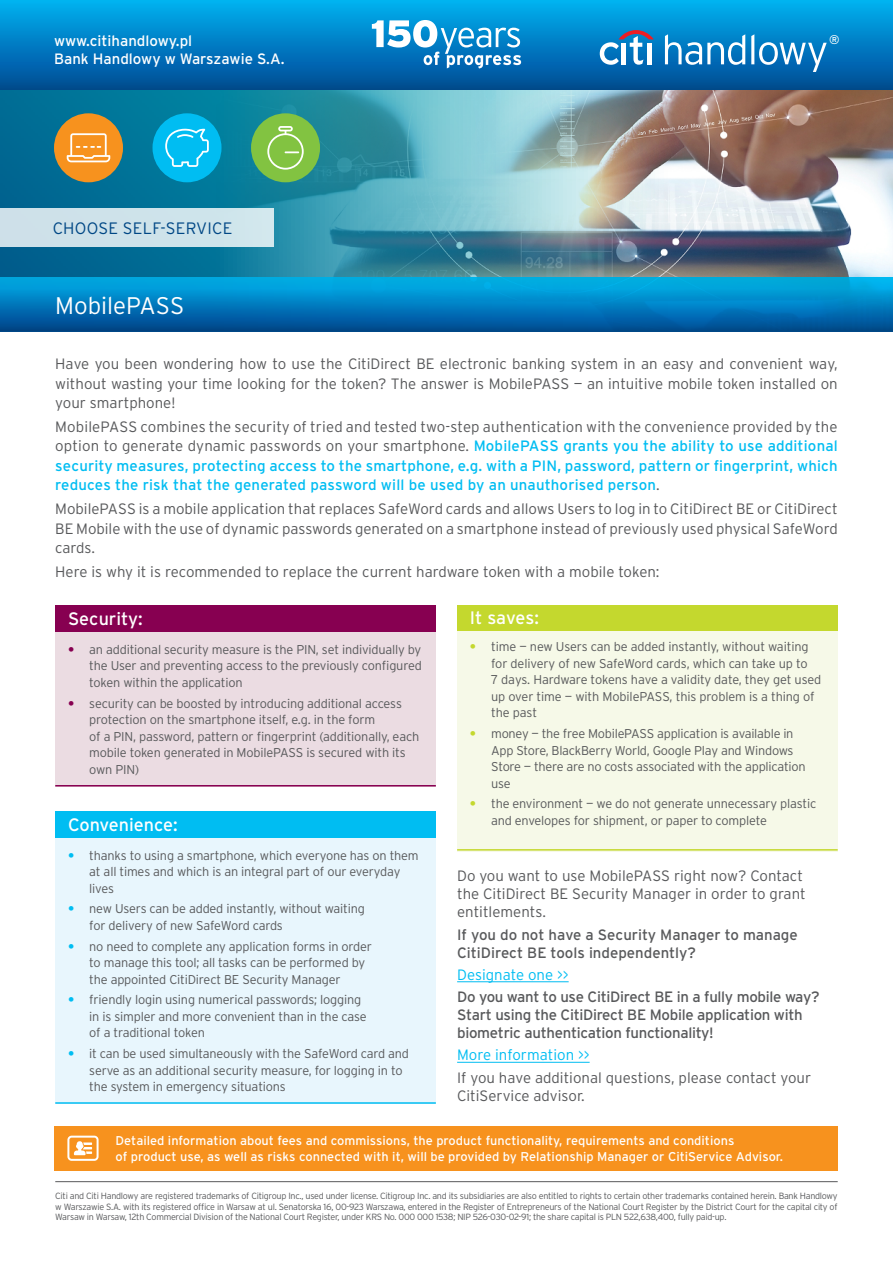
<style>
.page{position:relative;width:893px;height:1263px;background:#fff}
.page>*{position:absolute;margin:0;border:0;box-sizing:border-box;transform-origin:0 0}
.t1{font:300 24px "Interstate Pl";color:#fff}
.t2{font:18px "Interstate Pl";color:#fff}
.t3{font:300 16.5px "Interstate Pl";letter-spacing:.015em;color:#004785}
.main_txt{font:300 15px/19.5px "Interstate Pl";color:#58595b;text-align:justify}
.t4{font:15px/19.5px "Interstate Pl";letter-spacing:.01em;color:#00bdf2;text-align:justify}
.main_txt-2{font:15px/18px "Interstate Pl";letter-spacing:-.02em;color:#58595b}
.main_txt-3{font:15px/18px "Interstate Pl";color:#58595b}
.t5{font:15px/18px "Interstate Pl";color:#fff}
.main_txt-4{font:300 15px "Interstate Pl";color:#00bdf2}
.t6{font:300 12.75px/16.5px "Interstate Pl";letter-spacing:-.015em;color:#58595b}
.t7{font:12.75px/15.3px "Interstate Pl";color:#fff}
.t8{font:12.6px "Interstate Pl";color:#fff}
.t9{font:300 9px/10.8px "Interstate Pl";letter-spacing:-.03em;color:#58595b;text-align:justify}
.s1{font-weight:300;color:#58595b}
.s2{font-weight:700;color:#870051}
.s3{font-weight:700;color:#00bdf2}
.s4{font-weight:700;color:#c4d82e}
</style>
<div class="page">
<img style="left:0;top:90px;width:172px;height:188px">
<img style="left:172px;top:90px;width:721px;height:188px">
<div style="left:0;top:208px;width:274px;height:39px;background:#cee2ea"></div>
<div style="left:0;top:0;width:893px;height:90px;background:linear-gradient(to bottom,#00b1f2,#004a93)"></div>
<svg style="left:665px;top:34px;width:80px;height:31px"></svg>
<svg style="left:751px;top:34px;width:76px;height:38px;background:#3790ca"></svg>
<svg style="left:600px;top:30px;width:54px;height:35px"></svg>
<hr style="left:647px;top:43px;width:4px;height:21px;background:#fff">
<svg style="left:0;top:278px;width:893px;height:53px;background:#007dbe"></svg>
<hr style="left:55px;top:1181px;width:783px;height:1px;background:#58595b">
<div style="left:54px;top:113px;width:69px;height:69px;background:#f7921e;border-radius:50%"></div>
<svg style="left:67px;top:133px;width:43px;height:29px"></svg>
<div style="left:153px;top:113px;width:69px;height:69px;background:#00bdf2;border-radius:50%"></div>
<svg style="left:165px;top:129px;width:44px;height:38px"></svg>
<div style="left:251px;top:113px;width:69px;height:69px;background:#82c341;border-radius:50%"></div>
<svg style="left:267px;top:126px;width:37px;height:44px"></svg>
<div style="left:54px;top:1126px;width:784px;height:44px;background:#f7921e"></div>
<svg style="left:67px;top:1136px;width:32px;height:25px"></svg>
<svg style="left:372px;top:20px;width:149px;height:48px"></svg>
<hr style="left:457px;top:981px;width:112px;height:1px;background:#00bdf2">
<hr style="left:457px;top:1062px;width:133px;height:1px;background:#00bdf2">
<div style="left:55px;top:632px;width:381px;height:154px;background:#ebdce2"></div>
<div style="left:55px;top:605px;width:381px;height:27px;background:#870051"></div>
<hr style="left:55px;top:785px;width:381px;height:1px;background:#870051">
<div style="left:55px;top:837px;width:381px;height:267px;background:#e8f6fd"></div>
<div style="left:55px;top:810px;width:381px;height:27px;background:#00bdf2"></div>
<hr style="left:55px;top:1102px;width:381px;height:2px;background:#00bdf2">
<div style="left:457px;top:629px;width:381px;height:222px;background:#f6f9e8"></div>
<div style="left:457px;top:605px;width:381px;height:25px;background:#c4d82e"></div>
<hr style="left:457px;top:849px;width:381px;height:1px;background:#c4d82e">
<p class="t5" style="left:54px;top:32px;width:232px">www.citihandlowy.pl<br>Bank Handlowy w Warszawie S.A.</p>
<p class="t8" style="left:829px;top:32px;width:12px">®</p>
<p class="t3" style="left:53px;top:219px;width:181px">CHOOSE SELF-SERVICE</p>
<p class="t1" style="left:55px;top:292px;width:131px">MobilePASS</p>
<p class="main_txt" style="left:55px;top:354px;width:784px">Have you been wondering how to use the CitiDirect BE electronic banking system in an easy and convenient way, without wasting your time looking for the token? The answer is MobilePASS — an intuitive mobile token installed on your smartphone!</p>
<p class="t4" style="left:55px;top:417px;width:784px"><span class="s1">MobilePASS combines the security of tried and tested two-step authentication with the convenience provided by the option to generate dynamic passwords on your smartphone.</span> MobilePASS grants you the ability to use additional security measures, protecting access to the smartphone, e.g. with a PIN, password, pattern or fingerprint, which reduces the risk that the generated password will be used by an unauthorised person<span class="s1">.</span></p>
<p class="main_txt" style="left:55px;top:499px;width:784px">MobilePASS is a mobile application that replaces SafeWord cards and allows Users to log in to CitiDirect BE or CitiDirect BE Mobile with the use of dynamic passwords generated on a smartphone instead of previously used physical SafeWord cards.</p>
<p class="main_txt" style="left:55px;top:562px;width:606px">Here is why it is recommended to replace the current hardware token with a mobile token:</p>
<p class="t2" style="left:68px;top:608px;width:76px">Security:</p>
<p class="t6" style="left:89px;top:641px;width:334px;text-align:justify;text-indent:-21px"><span class="s2">•</span> an additional security measure is the PIN, set individually by the User and preventing access to the previously configured token within the application</p>
<p class="t6" style="left:89px;top:695px;width:332px;text-indent:-21px"><span class="s2">•</span> security can be boosted by introducing additional access protection on the smartphone itself, e.g. in the form<br>of a PIN, password, pattern or fingerprint (additionally, each mobile token generated in MobilePASS is secured with its own PIN)</p>
<p class="t2" style="left:68px;top:814px;width:111px">Convenience:</p>
<p class="t6" style="left:89px;top:847px;width:331px;text-indent:-21px"><span class="s3">•</span> thanks to using a smartphone, which everyone has on them at all times and which is an integral part of our everyday lives</p>
<p class="t6" style="left:89px;top:900px;width:277px;text-indent:-21px"><span class="s3">•</span> new Users can be added instantly, without waiting for delivery of new SafeWord cards</p>
<p class="t6" style="left:89px;top:938px;width:284px;text-indent:-21px"><span class="s3">•</span> no need to complete any application forms in order to manage this tool; all tasks can be performed by the appointed CitiDirect BE Security Manager</p>
<p class="t6" style="left:89px;top:991px;width:279px;text-indent:-21px"><span class="s3">•</span> friendly login using numerical passwords; logging in is simpler and more convenient than in the case of a traditional token</p>
<p class="t6" style="left:89px;top:1045px;width:321px;text-indent:-21px"><span class="s3">•</span> it can be used simultaneously with the SafeWord card and serve as an additional security measure, for logging in to the system in emergency situations</p>
<p class="t2" style="left:470px;top:608px;width:71px">It saves:</p>
<p class="t6" style="left:491px;top:638px;width:332px;text-indent:-21px"><span class="s4">•</span> time — new Users can be added instantly, without waiting for delivery of new SafeWord cards, which can take up to<br>7 days. Hardware tokens have a validity date, they get used up over time — with MobilePASS, this problem is a thing of the past</p>
<p class="t6" style="left:491px;top:725px;width:316px;text-indent:-21px"><span class="s4">•</span> money — the free MobilePASS application is available in App Store, BlackBerry World, Google Play and Windows Store — there are no costs associated with the application use</p>
<p class="t6" style="left:491px;top:795px;width:327px;text-indent:-21px"><span class="s4">•</span> the environment — we do not generate unnecessary plastic and envelopes for shipment, or paper to complete</p>
<p class="main_txt" style="left:457px;top:867px;width:350px;line-height:18px;text-align:left">Do you want to use MobilePASS right now? Contact the CitiDirect BE Security Manager in order to grant entitlements.</p>
<p class="main_txt-3" style="left:457px;top:925px;width:342px">If you do not have a Security Manager to manage<br>CitiDirect BE tools independently?</p>
<p class="main_txt-4" style="left:457px;top:966px;width:113px">Designate one &gt;&gt;</p>
<p class="main_txt-2" style="left:457px;top:988px;width:364px">Do you want to use CitiDirect BE in a fully mobile way?<br>Start using the CitiDirect BE Mobile application with biometric authentication functionality!</p>
<p class="main_txt-4" style="left:457px;top:1046px;width:134px">More information &gt;&gt;</p>
<p class="main_txt" style="left:457px;top:1068px;width:356px;line-height:18px">If you have additional questions, please contact your<br>CitiService advisor.</p>
<p class="t7" style="left:116px;top:1133px;width:669px">Detailed information about fees and commissions, the product functionality, requirements and conditions<br>of product use, as well as risks connected with it, will be provided by Relationship Manager or CitiService Advisor.</p>
<p class="t9" style="left:55px;top:1190px;width:784px">Citi and Citi Handlowy are registered trademarks of Citigroup Inc., used under license. Citigroup Inc. and its subsidiaries are also entitled to rights to certain other trademarks contained herein. Bank Handlowy w Warszawie S.A. with its registered office in Warsaw at ul. Senatorska 16, 00-923 Warszawa, entered in the Register of Entrepreneurs of the National Court Register by the District Court for the capital city of Warsaw in Warsaw, 12th Commercial Division of the National Court Register, under KRS No. 000 000 1538; NIP 526-030-02-91; the share capital is PLN 522,638,400, fully paid-up.</p>
</div>
